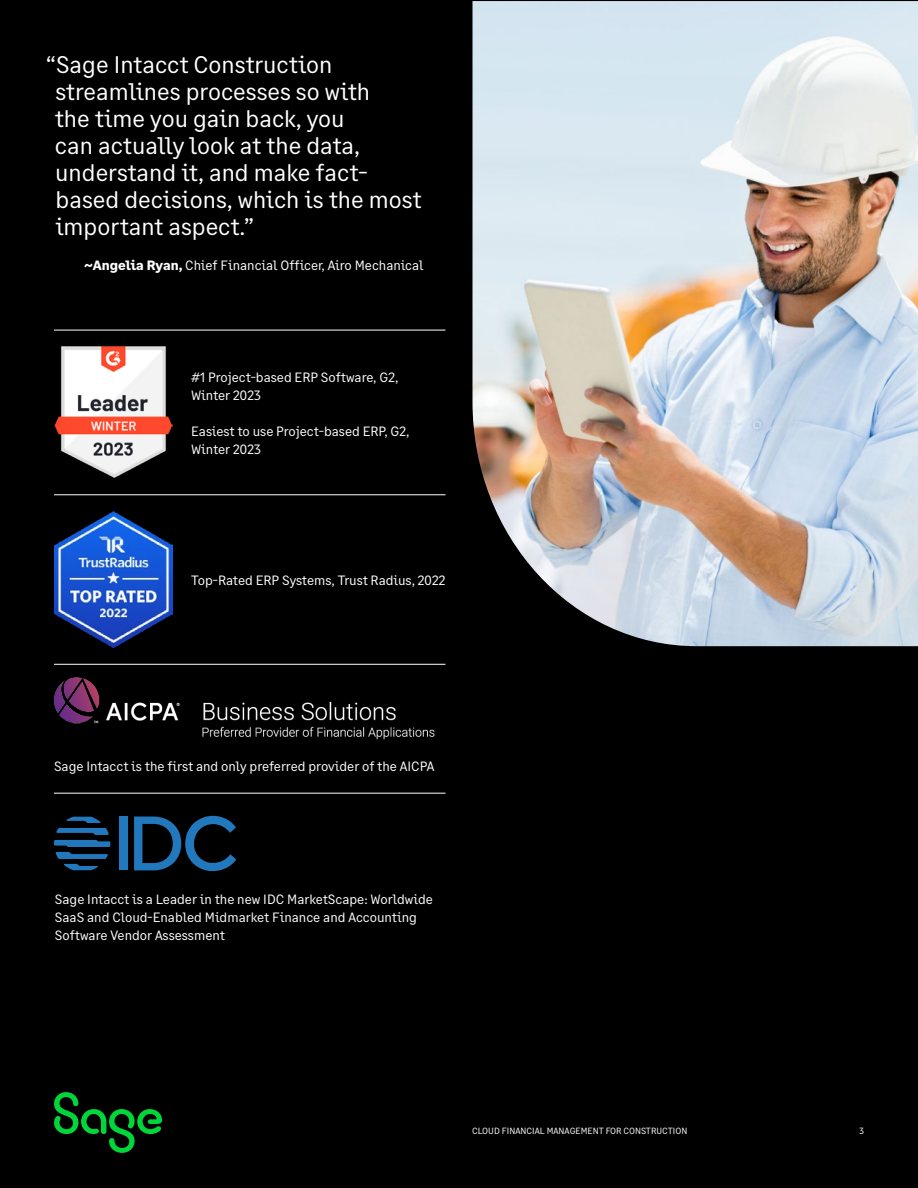
<style>
.page{position:relative;width:918px;height:1188px;background:#000}
.page>*{position:absolute;margin:0;border:0;box-sizing:border-box;transform-origin:0 0}
.t1{font:24px/27px "Sage Text";color:#fff}
.t2{font:13.5px/18px "Sage Text";color:#fff}
.t3{font:9px "Sage Text";color:#fff}
.s1{font-weight:700}
</style>
<div class="page">
<img style="left:472px;top:1px;width:446px;height:645px">
<img style="left:54px;top:346px;width:118px;height:132px">
<img style="left:54px;top:678px;width:380px;height:62px">
<img style="left:55px;top:511px;width:117px;height:137px">
<hr style="left:54px;top:495px;width:392px;height:1px;background:#fff">
<hr style="left:54px;top:330px;width:392px;height:1px;background:#fff">
<hr style="left:54px;top:664px;width:392px;height:1px;background:#fff">
<hr style="left:54px;top:793px;width:392px;height:1px;background:#fff">
<div style="left:119px;top:817px;width:8px;height:53px;background:#2178bd"></div>
<svg style="left:134px;top:816px;width:102px;height:55px"></svg>
<svg style="left:54px;top:817px;width:56px;height:53px"></svg>
<svg style="left:54px;top:1092px;width:108px;height:61px"></svg>
<h1 class="t1" style="left:55px;top:52px;width:368px;text-indent:-9px">“Sage Intacct Construction streamlines processes so with<br>the time you gain back, you<br>can actually look at the data, understand it, and make fact&shy;based decisions, which is the most important aspect.”</h1>
<p class="t2" style="left:85px;top:257px;width:340px"><span class="s1">~Angelia Ryan,</span> Chief Financial Officer, Airo Mechanical</p>
<p class="t2" style="left:191px;top:368px;width:209px">#1 Project-based ERP Software, G2,<br>Winter 2023</p>
<p class="t2" style="left:191px;top:422px;width:220px">Easiest to use Project-based ERP, G2,<br>Winter 2023</p>
<p class="t2" style="left:191px;top:571px;width:256px">Top-Rated ERP Systems, Trust Radius, 2022</p>
<p class="t2" style="left:54px;top:757px;width:382px">Sage Intacct is the first and only preferred provider of the AICPA</p>
<p class="t2" style="left:55px;top:891px;width:380px">Sage Intacct is a Leader in the new IDC MarketScape: Worldwide<br>SaaS and Cloud-Enabled Midmarket Finance and Accounting<br>Software Vendor Assessment</p>
<p class="t3" style="left:472px;top:1125px;width:217px">CLOUD FINANCIAL MANAGEMENT FOR CONSTRUCTION</p>
<p class="t3" style="left:859px;top:1125px;width:6px">3</p>
</div>
